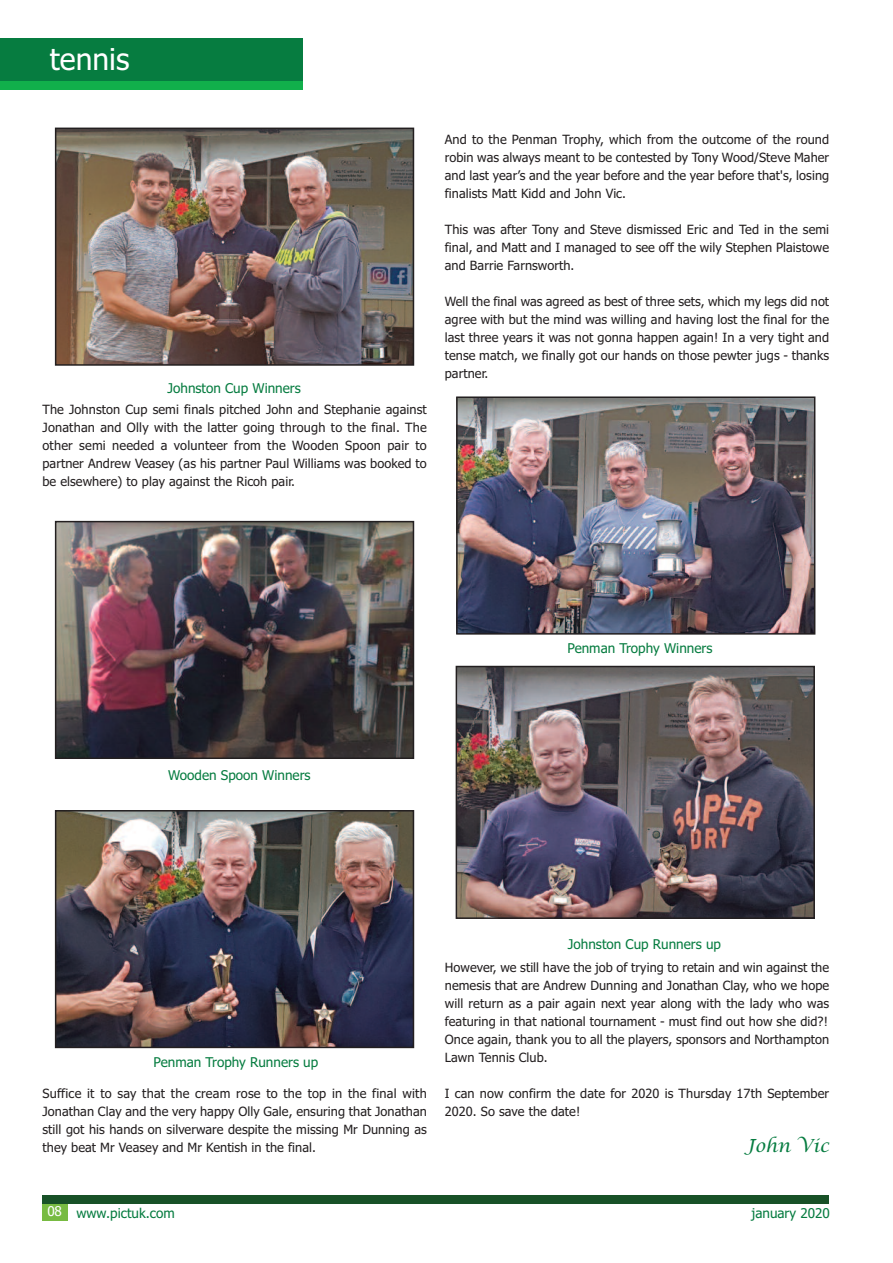
<style>
.page{position:relative;width:893px;height:1263px;background:#fff}
.page>*{position:absolute;margin:0;border:0;box-sizing:border-box;transform-origin:0 0}
.t1{font:30px "Tahoma";color:#fff}
.t2{font:italic 18px "Lucida Calligraphy";letter-spacing:.005em;color:#067c40}
.t3{font:13.5px "Tahoma";color:#067c40}
.t4{font:12.75px/18px "Tahoma";letter-spacing:.005em;color:#231f20;text-align:justify}
</style>
<div class="page">
<div style="left:43px;top:1195px;width:25px;height:25px;background:#78bb42"></div>
<div style="left:43px;top:1195px;width:786px;height:8px;background:#185127"></div>
<div style="left:0;top:38px;width:303px;height:51px;background:#11af4b"></div>
<div style="left:0;top:38px;width:303px;height:43px;background:#067c40"></div>
<img style="left:58px;top:131px;width:353px;height:232px">
<div style="left:55px;top:128px;width:359px;height:238px;border:2px solid #231f20"></div>
<img style="left:58px;top:524px;width:353px;height:232px">
<div style="left:55px;top:521px;width:359px;height:238px;border:2px solid #231f20"></div>
<img style="left:58px;top:813px;width:353px;height:232px">
<div style="left:55px;top:810px;width:359px;height:238px;border:2px solid #231f20"></div>
<img style="left:459px;top:399px;width:353px;height:233px">
<div style="left:456px;top:396px;width:359px;height:239px;border:2px solid #231f20"></div>
<img style="left:459px;top:669px;width:353px;height:247px">
<div style="left:456px;top:666px;width:359px;height:253px;border:2px solid #231f20"></div>
<h1 class="t1" style="left:50px;top:42px;width:81px">tennis</h1>
<p class="t3" style="left:168px;top:380px;width:135px">Johnston Cup Winners</p>
<p class="t4" style="left:43px;top:401px;width:386px">The Johnston Cup semi finals pitched John and Stephanie against Jonathan and Olly with the latter going through to the final. The other semi needed a volunteer from the Wooden Spoon pair to partner Andrew Veasey (as his partner Paul Williams was booked to be elsewhere) to play against the Ricoh pair.</p>
<p class="t4" style="left:445px;top:131px;width:386px">And to the Penman Trophy, which from the outcome of the round robin was always meant to be contested by Tony Wood/Steve Maher and last year’s and the year before and the year before that's, losing finalists Matt Kidd and John Vic.</p>
<p class="t4" style="left:445px;top:221px;width:386px">This was after Tony and Steve dismissed Eric and Ted in the semi final, and Matt and I managed to see off the wily Stephen Plaistowe and Barrie Farnsworth.</p>
<p class="t4" style="left:445px;top:293px;width:386px">Well the final was agreed as best of three sets, which my legs did not agree with but the mind was willing and having lost the final for the last three years it was not gonna happen again! In a very tight and tense match, we finally got our hands on those pewter jugs - thanks partner.</p>
<p class="t3" style="left:168px;top:767px;width:144px">Wooden Spoon Winners</p>
<p class="t3" style="left:568px;top:641px;width:146px">Penman Trophy Winners</p>
<p class="t3" style="left:154px;top:1054px;width:166px">Penman Trophy Runners up</p>
<p class="t4" style="left:43px;top:1085px;width:386px">Suffice it to say that the cream rose to the top in the final with Jonathan Clay and the very happy Olly Gale, ensuring that Jonathan still got his hands on silverware despite the missing Mr Dunning as they beat Mr Veasey and Mr Kentish in the final.</p>
<p class="t3" style="left:568px;top:936px;width:155px">Johnston Cup Runners up</p>
<p class="t4" style="left:445px;top:959px;width:386px">However, we still have the job of trying to retain and win against the nemesis that are Andrew Dunning and Jonathan Clay, who we hope will return as a pair again next year along with the lady who was featuring in that national tournament - must find out how she did?!<br>Once again, thank you to all the players, sponsors and Northampton Lawn Tennis Club.</p>
<p class="t4" style="left:445px;top:1085px;width:386px">I can now confirm the date for 2020 is Thursday 17th September<br>2020. So save the date!</p>
<h2 class="t2" style="left:745px;top:1135px;width:86px">John Vic</h2>
<p class="t3" style="left:47px;top:1205px;width:129px"><sup>08</sup> www.pictuk.com</p>
<p class="t3" style="left:752px;top:1205px;width:80px">january 2020</p>
</div>
